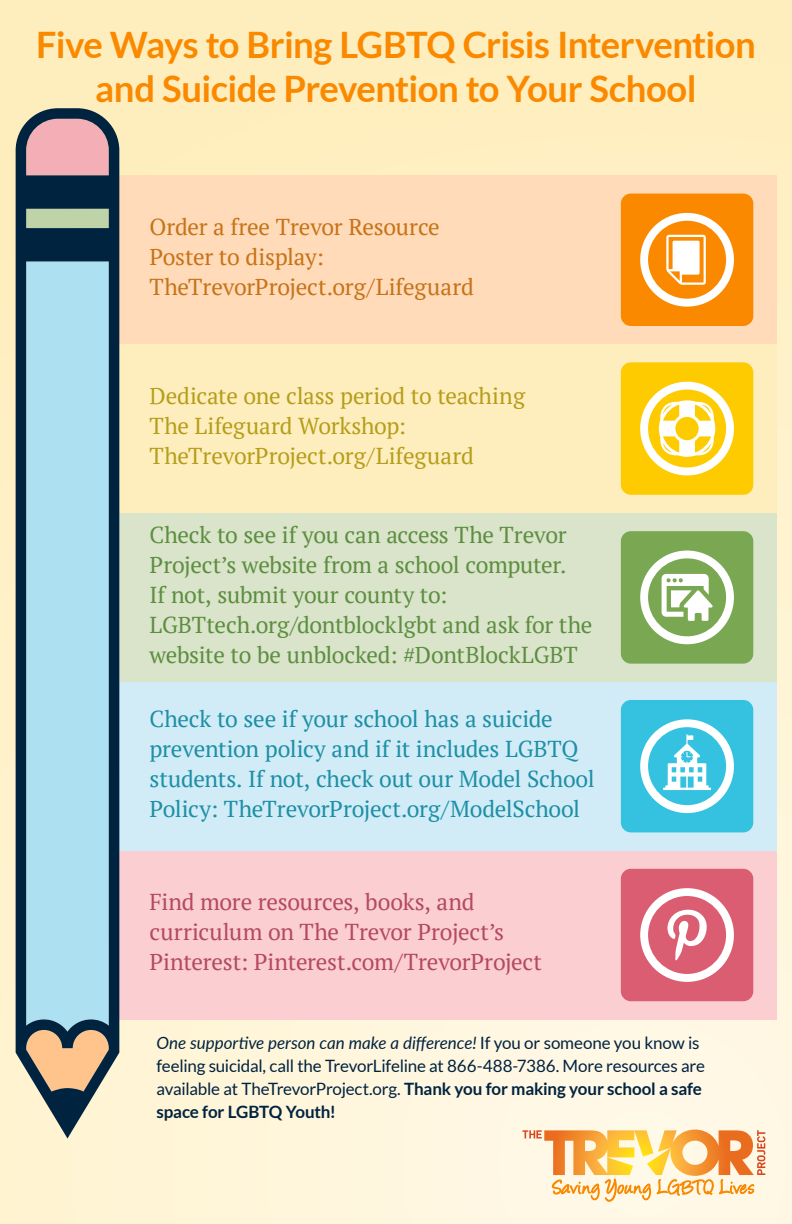
<style>
.page{position:relative;width:792px;height:1224px;background:#fff}
.page>*{position:absolute;margin:0;border:0;box-sizing:border-box;transform-origin:0 0}
.t1{font:700 36.5px/43.8px "Lato";letter-spacing:-.02em;color:#fa8900;text-align:center}
.t2{font:23px/30px "PT Serif";letter-spacing:-.015em;color:#5d8e40}
.t3{font:23px/30px "PT Serif";letter-spacing:-.01em;color:#1d8fa6}
.t4{font:23px/30px "PT Serif";letter-spacing:-.005em;color:#b44a5f}
.t5{font:23px/30px "PT Serif";letter-spacing:-.005em;color:#b59e1b}
.t6{font:23px/30px "PT Serif";letter-spacing:-.01em;color:#c77318}
.t7{font:17px/23px "Lato";letter-spacing:-.015em;color:#002340}
.s1{font-style:italic}
.s2{font-weight:700}
</style>
<div class="page">
<div style="left:0;top:0;width:792px;height:1224px;background:linear-gradient(to bottom,#ffedba,#fef6e0)"></div>
<div style="left:117px;top:175px;width:659px;height:169px;background:#ffdbb9"></div>
<div style="left:117px;top:344px;width:659px;height:169px;background:#ffeebd"></div>
<div style="left:117px;top:513px;width:659px;height:169px;background:#d9e4ca"></div>
<div style="left:117px;top:682px;width:659px;height:169px;background:#d1ecf6"></div>
<div style="left:117px;top:851px;width:659px;height:168px;background:#fbcfd2"></div>
<svg style="left:16px;top:108px;width:103px;height:1031px;background:#88aab7"></svg>
<div style="left:621px;top:362px;width:132px;height:133px;background:#fecb00;border-radius:10px"></div>
<svg style="left:640px;top:382px;width:94px;height:93px"></svg>
<svg style="left:523px;top:1130px;width:242px;height:88px;background:#fbd5a1"></svg>
<div style="left:621px;top:194px;width:132px;height:132px;background:#fa8900;border-radius:10px"></div>
<svg style="left:640px;top:213px;width:94px;height:94px"></svg>
<div style="left:621px;top:531px;width:132px;height:133px;background:#7aa752;border-radius:10px"></div>
<svg style="left:640px;top:551px;width:94px;height:93px"></svg>
<div style="left:621px;top:700px;width:132px;height:132px;background:#35c2e0;border-radius:10px"></div>
<svg style="left:640px;top:719px;width:94px;height:94px"></svg>
<div style="left:621px;top:869px;width:132px;height:132px;background:#da5d72;border-radius:10px"></div>
<svg style="left:640px;top:888px;width:94px;height:94px"></svg>
<h1 class="t1" style="left:36px;top:22px;width:721px">Five Ways to Bring LGBTQ Crisis Intervention and Suicide Prevention to Your School</h1>
<h2 class="t6" style="left:150px;top:212px;width:326px">Order a free Trevor Resource<br>Poster to display:<br>TheTrevorProject.org/Lifeguard</h2>
<h2 class="t5" style="left:150px;top:381px;width:377px">Dedicate one class period to teaching<br>The Lifeguard Workshop:<br>TheTrevorProject.org/Lifeguard</h2>
<h2 class="t2" style="left:150px;top:519px;width:445px">Check to see if you can access The Trevor Project’s website from a school computer.<br>If not, submit your county to:<br>LGBTtech.org/dontblocklgbt and ask for the website to be unblocked: #DontBlockLGBT</h2>
<h2 class="t3" style="left:150px;top:703px;width:447px">Check to see if your school has a suicide prevention policy and if it includes LGBTQ students. If not, check out our Model School Policy: TheTrevorProject.org/ModelSchool</h2>
<h2 class="t4" style="left:150px;top:887px;width:394px">Find more resources, books, and curriculum on The Trevor Project’s<br>Pinterest: Pinterest.com/TrevorProject</h2>
<p class="t7" style="left:156px;top:1031px;width:550px"><span class="s1">One supportive person can make a difference!</span> If you or someone you know is feeling suicidal, call the TrevorLifeline at 866-488-7386. More resources are available at TheTrevorProject.org. <span class="s2">Thank you for making your school a safe space for LGBTQ Youth!</span></p>
</div>
